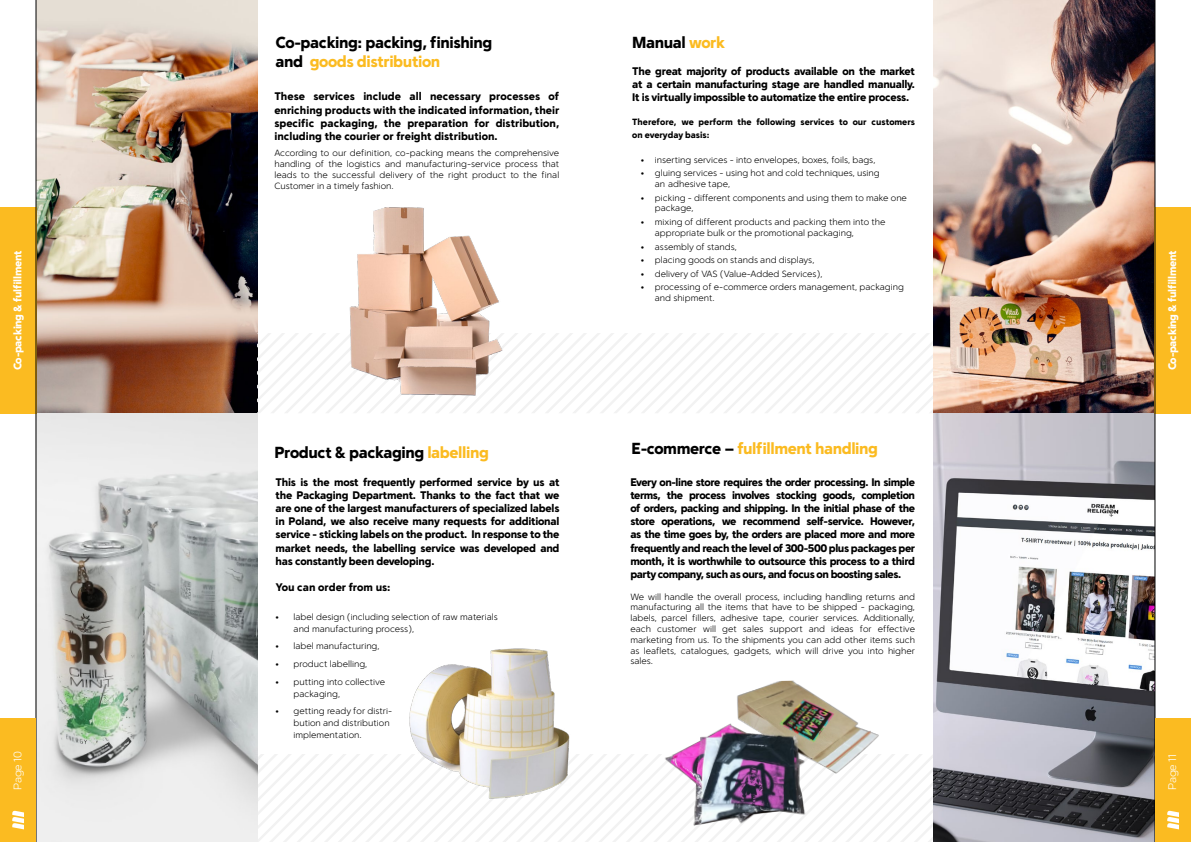
<style>
.page{position:relative;width:1191px;height:842px;background:#fff}
.page>*{position:absolute;margin:0;border:0;box-sizing:border-box;transform-origin:0 0}
.t1{font:900 16px/19.2px "Simple Sans";letter-spacing:-.025em;color:#000}
.t2{font:900 16px "Simple Sans";letter-spacing:-.025em;color:#fbbb21}
.t3{font:900 11px/13.2px "Simple Sans";letter-spacing:-.025em;color:#000;text-align:justify}
.t4{font:900 11px "Simple Sans";letter-spacing:-.025em;color:#fff}
.t5{font:900 11px "Simple Sans";color:#000}
.t6{font:300 11px "Simple Sans";letter-spacing:-.025em;color:#fff}
.t7{font:300 9px/10.8px "Simple Sans";color:#000}
.t8{font:900 9px/13.2px "Simple Sans";color:#000}
.s1{color:#fbbb21}
.s2{color:#000}
</style>
<div class="page">
<svg style="left:257px;top:754px;width:676px;height:88px"></svg>
<img style="left:37px;top:0;width:220px;height:414px">
<svg style="left:37px;top:414px;width:220px;height:428px"></svg>
<svg style="left:257px;top:333px;width:676px;height:80px"></svg>
<img style="left:933px;top:0;width:221px;height:414px">
<svg style="left:933px;top:414px;width:221px;height:428px"></svg>
<img style="left:346px;top:207px;width:166px;height:200px">
<img style="left:647px;top:680px;width:251px;height:152px">
<img style="left:402px;top:648px;width:168px;height:185px">
<div style="left:1154px;top:207px;width:37px;height:207px;background:#fbbb21"></div>
<div style="left:0;top:207px;width:36px;height:207px;background:#fbbb21"></div>
<hr style="left:36px;top:0;width:1px;height:842px;background:#000">
<div style="left:0;top:718px;width:36px;height:124px;background:#fbbb21"></div>
<svg style="left:12px;top:810px;width:12px;height:19px"></svg>
<hr style="left:1154px;top:0;width:1px;height:842px;background:#000">
<div style="left:1155px;top:718px;width:36px;height:124px;background:#fbbb21"></div>
<svg style="left:1167px;top:810px;width:12px;height:19px"></svg>
<h1 class="t1" style="left:275px;top:33px;width:218px">Co-packing: packing, finishing and <span class="s1">goods distribution</span></h1>
<h1 class="t1" style="left:632px;top:33px;width:94px">Manual <span class="s1">work</span></h1>
<p class="t3" style="left:632px;top:64px;width:284px">The great majority of products available on the market at a certain manufacturing stage are handled manually.<br>It is virtually impossible to automatize the entire process.</p>
<p class="t8" style="left:632px;top:115px;width:284px">Therefore, we perform the following services to our customers on everyday basis:</p>
<p class="t7" style="left:640px;top:154px;width:236px">• inserting services - into envelopes, boxes, foils, bags,</p>
<p class="t7" style="left:655px;top:168px;width:226px;text-indent:-14px">• gluing services - using hot and cold techniques, using an adhesive tape,</p>
<p class="t7" style="left:655px;top:192px;width:254px;text-indent:-14px">• picking - different components and using them to make one package,</p>
<p class="t7" style="left:655px;top:216px;width:232px;text-indent:-14px">• mixing of different products and packing them into the appropriate bulk or the promotional packaging,</p>
<p class="t7" style="left:640px;top:241px;width:98px">• assembly of stands,</p>
<p class="t7" style="left:640px;top:254px;width:175px">• placing goods on stands and displays,</p>
<p class="t7" style="left:640px;top:268px;width:183px">• delivery of VAS (Value-Added Services),</p>
<p class="t7" style="left:655px;top:282px;width:250px;text-indent:-14px">• processing of e-commerce orders management, packaging and shipment.</p>
<p class="t3" style="left:274px;top:90px;width:286px">These services include all necessary processes of enriching products with the indicated information, their specific packaging, the preparation for distribution, including the courier or freight distribution.</p>
<p class="t7" style="left:274px;top:148px;width:286px;text-align:justify">According to our definition, co-packing means the comprehensive handling of the logistics and manufacturing-service process that leads to the successful delivery of the right product to the final Customer in a timely fashion.</p>
<p class="t4" style="left:11px;top:370px;width:121px;rotate:-90deg">Co-packing &amp; fulfillment</p>
<p class="t4" style="left:1165px;top:370px;width:121px;rotate:-90deg">Co-packing &amp; fulfillment</p>
<h1 class="t1" style="left:274px;top:442px;width:216px">Product &amp; packaging <span class="s1">labelling</span></h1>
<p class="t3" style="left:275px;top:475px;width:285px">This is the most frequently performed service by us at the Packaging Department. Thanks to the fact that we are one of the largest manufacturers of specialized labels in Poland, we also receive many requests for additional service - sticking labels on the product. In response to the market needs, the labelling service was developed and has constantly been developing.</p>
<p class="t5" style="left:275px;top:581px;width:116px">You can order from us:</p>
<p class="t7" style="left:293px;top:610px;width:206px;line-height:12px;text-indent:-18px">• label design (including selection of raw materials and manufacturing process),</p>
<p class="t7" style="left:275px;top:641px;width:106px">• label manufacturing,</p>
<p class="t7" style="left:275px;top:658px;width:93px">• product labelling,</p>
<p class="t7" style="left:293px;top:675px;width:93px;line-height:12px;text-indent:-18px">• putting into collective packaging,</p>
<p class="t7" style="left:293px;top:705px;width:100px;line-height:12px;text-indent:-18px">• getting ready for distri&shy;bution and distribution implementation.</p>
<h1 class="t2" style="left:631px;top:438px;width:248px"><span class="s2">E-commerce –</span> fulfillment handling</h1>
<p class="t3" style="left:630px;top:475px;width:286px">Every on-line store requires the order processing. In simple terms, the process involves stocking goods, completion of orders, packing and shipping. In the initial phase of the store operations, we recommend self-service. However, as the time goes by, the orders are placed more and more frequently and reach the level of 300-500 plus packages per month, it is worthwhile to outsource this process to a third party company, such as ours, and focus on boosting sales.</p>
<p class="t7" style="left:630px;top:591px;width:286px;text-align:justify">We will handle the overall process, including handling returns and manufacturing all the items that have to be shipped - packaging, labels, parcel fillers, adhesive tape, courier services. Additionally, each customer will get sales support and ideas for effective marketing from us. To the shipments you can add other items such as leaflets, catalogues, gadgets, which will drive you into higher sales.</p>
<p class="t6" style="left:11px;top:790px;width:40px;rotate:-90deg">Page 10</p>
<p class="t6" style="left:1165px;top:790px;width:37px;rotate:-90deg">Page 11</p>
</div>
